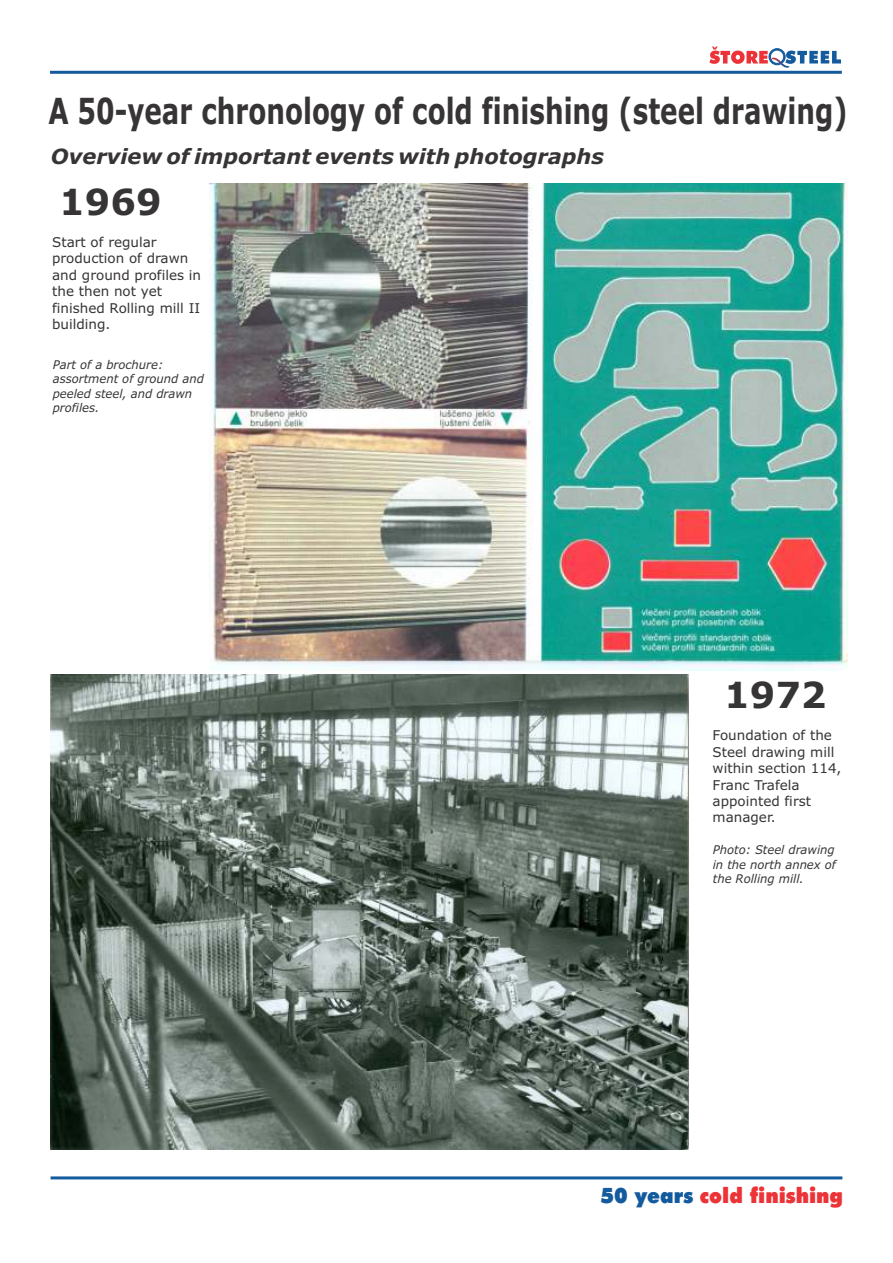
<style>
.page{position:relative;width:893px;height:1263px;background:#fff}
.page>*{position:absolute;margin:0;border:0;box-sizing:border-box;transform-origin:0 0}
.t1{font:700 36px "Verdana";color:#373435;scale:.73 1}
.t2{font:700 36px "Verdana";color:#373435}
.t3{font:900 21.3px "Futura BT";color:#ec3337;scale:.94 1}
.t4{font:italic 700 21px "Verdana";color:#373435}
.t5{font:13.5px/16.4px "Verdana";color:#373435}
.t6{font:italic 12px/14.5px "Verdana";color:#373435;text-align:justify;scale:.96 1}
.s1{color:#135b9e}
</style>
<div class="page">
<hr style="left:51px;top:1176px;width:791px;height:3px;background:#135b9e">
<img style="left:210px;top:183px;width:637px;height:487px">
<img style="left:50px;top:674px;width:638px;height:476px">
<svg style="left:709px;top:46px;width:132px;height:22px"></svg>
<hr style="left:50px;top:71px;width:792px;height:3px;background:#135b9e">
<h1 class="t1" style="left:48px;top:97px;width:1096px">A 50-year chronology of cold finishing (steel drawing)</h1>
<h3 class="t4" style="left:51px;top:148px;width:555px">Overview of important events with photographs</h3>
<h1 class="t2" style="left:59px;top:187px;width:104px">1969</h1>
<p class="t5" style="left:52px;top:235px;width:151px">Start of regular production of drawn and ground profiles in the then not yet finished Rolling mill II building.</p>
<p class="t6" style="left:53px;top:358px;width:159px;text-align:left">Part of a brochure: assortment of ground and peeled steel, and drawn profiles.</p>
<h1 class="t2" style="left:724px;top:681px;width:104px">1972</h1>
<p class="t5" style="left:713px;top:728px;width:130px">Foundation of the<br>Steel drawing mill within section 114,<br>Franc Trafela appointed first manager.</p>
<p class="t6" style="left:713px;top:843px;width:130px">Photo: Steel drawing in the north annex of the Rolling mill.</p>
<h2 class="t3" style="left:600px;top:1187px;width:260px"><span class="s1">50 years</span> cold finishing</h2>
</div>
